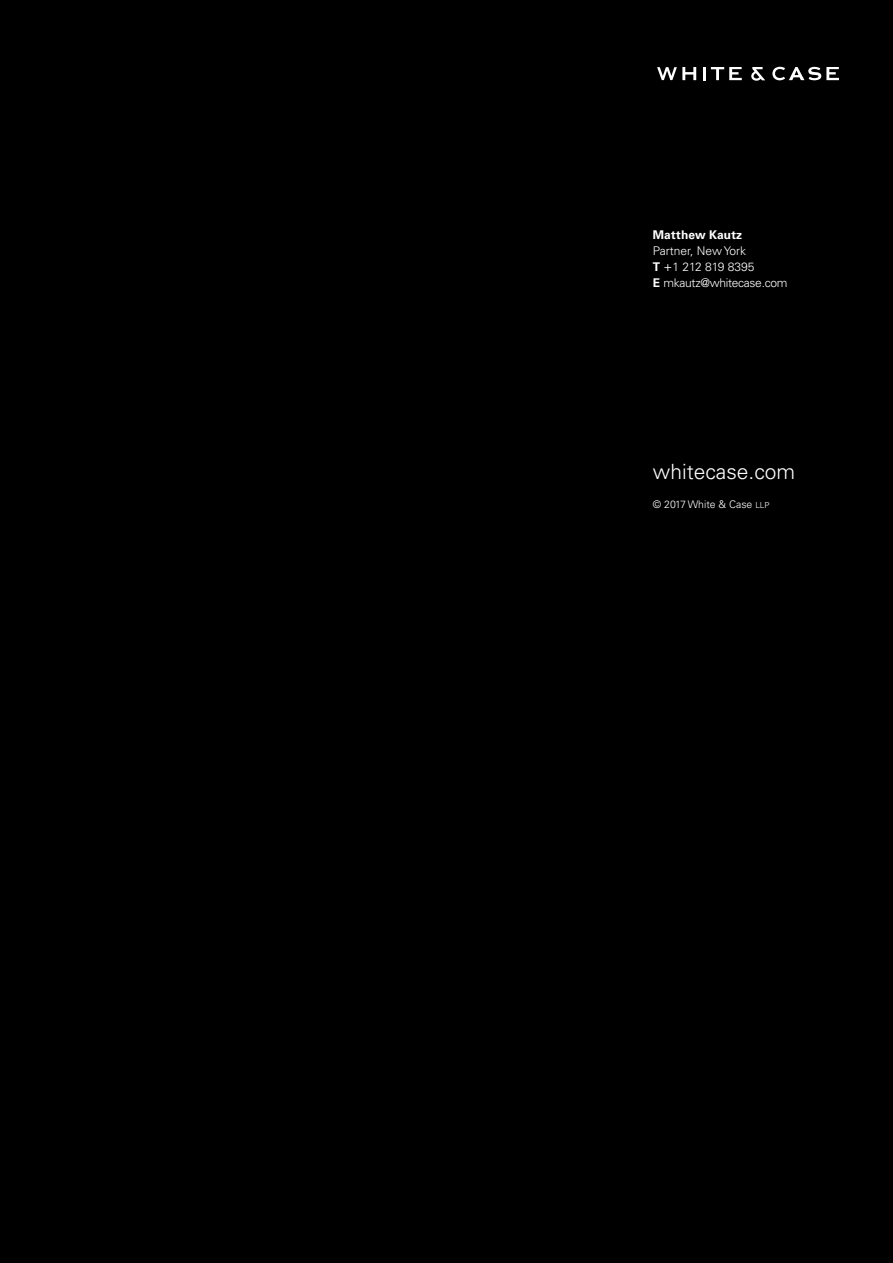
<style>
.page{position:relative;width:893px;height:1263px;background:#000}
.page>*{position:absolute;margin:0;border:0;box-sizing:border-box;transform-origin:0 0}
.t1{font:300 21px "Univers LT Pro 45";color:#fff}
.t2{font:300 12px/15.8px "Univers LT Pro 45";letter-spacing:-.025em;color:#fff}
.t3{font:700 12px "Univers LT Pro 65";letter-spacing:.01em;color:#fff}
.t4{font:300 10.5px "Univers LT Pro 45";color:#fff}
.s1{font-family:"Univers LT Pro 65";font-weight:700}
.s2{font-size:13.5px}
.s3{font-size:8.25px}
</style>
<div class="page">
<svg style="left:751px;top:67px;width:14px;height:14px"></svg>
<svg style="left:657px;top:67px;width:39px;height:13px"></svg>
<svg style="left:703px;top:67px;width:39px;height:13px"></svg>
<svg style="left:772px;top:67px;width:67px;height:13px"></svg>
<p class="t3" style="left:653px;top:228px;width:91px">Matthew Kautz</p>
<p class="t2" style="left:653px;top:243px;width:136px">Partner, New York<br><span class="s1">T</span> <span class="s2">+</span>1 212 819 8395<br><span class="s1">E</span> mkautz@whitecase.com</p>
<h1 class="t1" style="left:653px;top:459px;width:144px">whitecase.com</h1>
<p class="t4" style="left:653px;top:498px;width:118px">© 2017 White &amp; Case <span class="s3">LLP</span></p>
</div>
